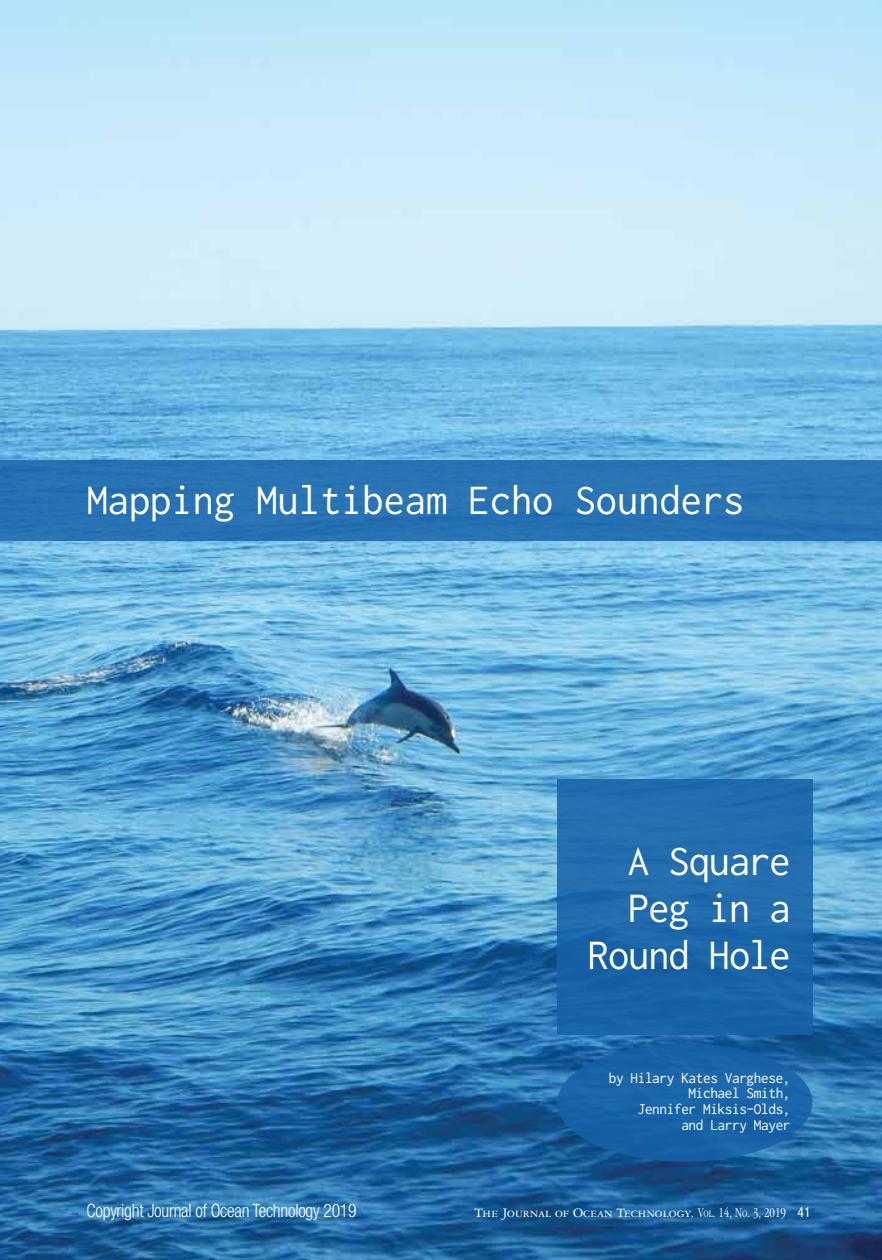
<style>
.page{position:relative;width:882px;height:1260px;background:#fff}
.page>*{position:absolute;margin:0;border:0;box-sizing:border-box;transform-origin:0 0}
.t1{font:43.75px "Inconsolata";color:#fff}
.t2{font:43.75px/47.2px "Inconsolata";letter-spacing:-.025em;color:#fff;text-align:right}
.t3{font:300 condensed 18.38px "Helvetica Neue";letter-spacing:-.015em;color:#fff;scale:.96 1}
.t4{font:15.75px/15.8px "Inconsolata";letter-spacing:-.025em;color:#fff;text-align:right}
.t5{font:14px "Garamond Three SC";color:#fff}
.s1{font-family:"Garamond";font-weight:300;font-style:italic;font-stretch:condensed}
.s2{font-family:"Garamond";font-weight:300;font-stretch:condensed}
.s3{font-family:"Garamond";font-weight:300;font-stretch:condensed;font-size:10.5px}
.s4{font-family:"Helvetica Neue LT Std";font-stretch:condensed}
</style>
<div class="page">
<img style="left:0;top:0;width:882px;height:1260px">
<div style="left:0;top:460px;width:882px;height:81px;background:#2873b3"></div>
<div style="left:557px;top:779px;width:255px;height:256px;background:#1f6aad"></div>
<div style="left:557px;top:1043px;width:255px;height:119px;background:#1661a7;border-radius:50%"></div>
<h1 class="t1" style="left:87px;top:478px;width:659px">Mapping Multibeam Echo Sounders</h1>
<h1 class="t2" style="left:588px;top:837px;width:204px">A Square<br>Peg in a<br>Round Hole</h1>
<p class="t3" style="left:87px;top:1200px;width:283px">Copyright Journal of Ocean Technology 2019</p>
<p class="t4" style="left:609px;top:1070px;width:183px">by Hilary Kates Varghese,<br>Michael Smith,<br>Jennifer Miksis-Olds,<br>and Larry Mayer</p>
<p class="t5" style="left:475px;top:1205px;width:338px">The Journal of Ocean Technology<span class="s1">,</span> <span class="s2">V</span><span class="s3">ol</span><span class="s2">. 14, N</span><span class="s3">o</span><span class="s2">. 3, 2019</span> <span class="s4">41</span></p>
</div>
